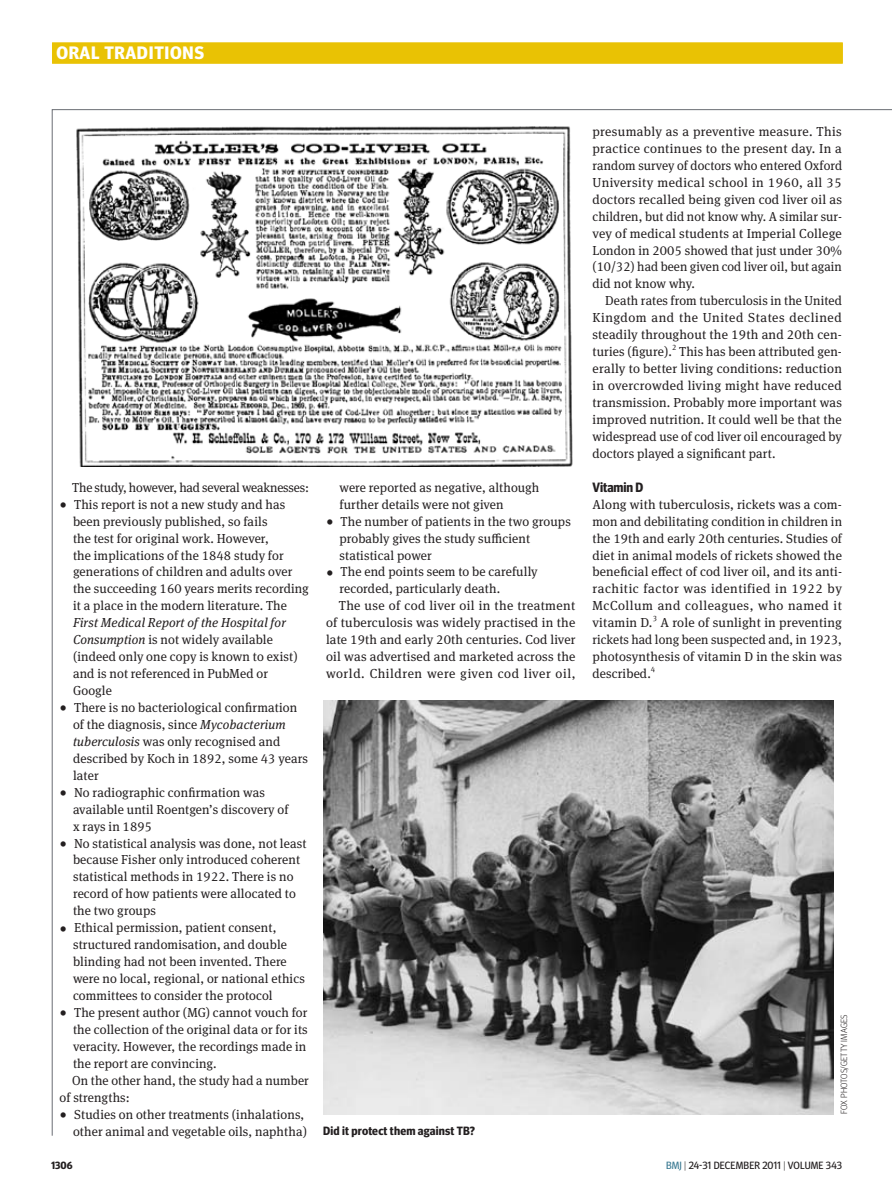
<style>
.page{position:relative;width:893px;height:1191px;background:#fff}
.page>*{position:absolute;margin:0;border:0;box-sizing:border-box;transform-origin:0 0}
.Section-Strap_Gold_L{font:700 18px "Meta Headline OT";letter-spacing:.04em;color:#fff}
.subhead1_crosshead{font:700 13.5px "Meta Headline OT";letter-spacing:-.005em;color:#231f20}
.body_bullet_List_1{font:13.05px/17px "Meta Serif Pro";letter-spacing:.01em;color:#231f20}
.body_indent{font:13.05px/17px "Meta Serif Pro";letter-spacing:.01em;color:#231f20;text-align:justify}
.body{font:13.05px/17px "Meta Serif Pro";letter-spacing:.015em;color:#231f20;text-align:justify}
.body_indent-2{font:13.05px "Meta Serif Pro";letter-spacing:-.01em;color:#231f20}
.caption_picture{font:700 12px "Meta Headline OT";letter-spacing:.015em;color:#231f20}
.t1{font:10.5px "Meta Headline OT";letter-spacing:.01em;color:#231f20}
.t2{font:700 10.5px "Meta Headline OT";color:#231f20}
.t3{font:300 9px "Meta Headline OT";letter-spacing:.015em;color:#231f20}
.body-2{font:7.8px "Meta Serif Pro";color:#231f20}
.s1{font-size:15px}
.s2{font-style:italic}
.s3{color:#3c7b93}
.s4{font-weight:300}
</style>
<div class="page">
<div style="left:52px;top:43px;width:791px;height:21px;background:#e9c204"></div>
<img style="left:323px;top:701px;width:510px;height:413px">
<img style="left:76px;top:126px;width:497px;height:341px">
<p class="Section-Strap_Gold_L" style="left:56px;top:42px;width:149px">ORAL TRADITIONS</p>
<p class="body_indent-2" style="left:72px;top:478px;width:238px">The study, however, had several weaknesses:</p>
<p class="body_bullet_List_1" style="left:73px;top:495px;width:237px;text-indent:-14px"><span class="s1">•</span> This report is not a new study and has been previously published, so fails<br>the test for original work. However,<br>the implications of the 1848 study for generations of children and adults over the succeeding 160 years merits recording it a place in the modern literature. The <span class="s2">First Medical Report of the Hospital for Consumption</span> is not widely available (indeed only one copy is known to exist) and is not referenced in PubMed or Google</p>
<p class="body_bullet_List_1" style="left:73px;top:698px;width:237px;text-indent:-14px"><span class="s1">•</span> There is no bacteriological confirmation of the diagnosis, since <span class="s2">Mycobacterium tuberculosis</span> was only recognised and described by Koch in 1892, some 43 years later</p>
<p class="body_bullet_List_1" style="left:73px;top:783px;width:217px;text-indent:-14px"><span class="s1">•</span> No radiographic confirmation was available until Roentgen’s discovery of x rays in 1895</p>
<p class="body_bullet_List_1" style="left:73px;top:834px;width:235px;text-indent:-14px"><span class="s1">•</span> No statistical analysis was done, not least because Fisher only introduced coherent statistical methods in 1922. There is no record of how patients were allocated to the two groups</p>
<p class="body_bullet_List_1" style="left:73px;top:918px;width:233px;text-indent:-14px"><span class="s1">•</span> Ethical permission, patient consent, structured randomisation, and double blinding had not been invented. There were no local, regional, or national ethics committees to consider the protocol</p>
<p class="body_bullet_List_1" style="left:73px;top:1003px;width:236px;text-align:justify;text-indent:-14px"><span class="s1">•</span> The present author (MG) cannot vouch for the collection of the original data or for its veracity. However, the recordings made in the report are convincing.</p>
<p class="body_indent" style="left:60px;top:1071px;width:251px;text-indent:13px">On the other hand, the study had a number of strengths:</p>
<p class="body_bullet_List_1" style="left:60px;top:1104px;width:249px;text-align:right"><span class="s1">•</span> Studies on other treatments (inhalations, other animal and vegetable oils, naphtha)</p>
<p class="body_bullet_List_1" style="left:339px;top:478px;width:201px">were reported as negative, although further details were not given</p>
<p class="body_bullet_List_1" style="left:339px;top:512px;width:233px;text-indent:-14px"><span class="s1">•</span> The number of patients in the two groups probably gives the study sufficient statistical power</p>
<p class="body_bullet_List_1" style="left:339px;top:563px;width:200px;text-indent:-14px"><span class="s1">•</span> The end points seem to be carefully recorded, particularly death.</p>
<p class="body_indent" style="left:326px;top:596px;width:251px;text-indent:13px">The use of cod liver oil in the treatment of tuberculosis was widely practised in the late 19th and early 20th centuries. Cod liver oil was advertised and marketed across the world. Children were given cod liver oil,</p>
<p class="caption_picture" style="left:323px;top:1123px;width:153px">Did it protect them against TB?</p>
<p class="body_indent" style="left:592px;top:122px;width:251px">presumably as a preventive measure. This practice continues to the present day. In a random survey of doctors who entered Oxford University medical school in 1960, all 35 doctors recalled being given cod liver oil as children, but did not know why. A similar sur&shy;vey of medical students at Imperial College London in 2005 showed that just under 30% (10/32) had been given cod liver oil, but again did not know why.</p>
<p class="body_indent" style="left:592px;top:292px;width:251px;text-indent:13px">Death rates from tuberculosis in the United Kingdom and the United States declined steadily throughout the 19th and 20th cen&shy;turies (figure).<sup>2</sup> This has been attributed gen&shy;erally to better living conditions: reduction in overcrowded living might have reduced transmission. Probably more important was improved nutrition. It could well be that the widespread use of cod liver oil encouraged by doctors played a significant part.</p>
<p class="subhead1_crosshead" style="left:592px;top:479px;width:52px">Vitamin D</p>
<p class="body" style="left:592px;top:495px;width:251px">Along with tuberculosis, rickets was a com&shy;mon and debilitating condition in children in the 19th and early 20th centuries. Studies of diet in animal models of rickets showed the beneficial effect of cod liver oil, and its anti&shy;rachitic factor was identified in 1922 by McCollum and colleagues, who named it vitamin D.<sup>3</sup> A role of sunlight in preventing rickets had long been suspected and, in 1923, photosynthesis of vitamin D in the skin was described.</p>
<p class="body-2" style="left:651px;top:664px;width:6px">4</p>
<p class="t3" style="left:838px;top:1114px;width:101px;rotate:-90deg">FOX PHOTOS/GETTY IMAGES</p>
<p class="t2" style="left:51px;top:1159px;width:23px">1306</p>
<p class="t1" style="left:666px;top:1159px;width:177px"><span class="s3">BMJ</span> <span class="s4">|</span> 24-31 DECEMBER 2011 <span class="s4">|</span> VOLUME 343</p>
</div>
